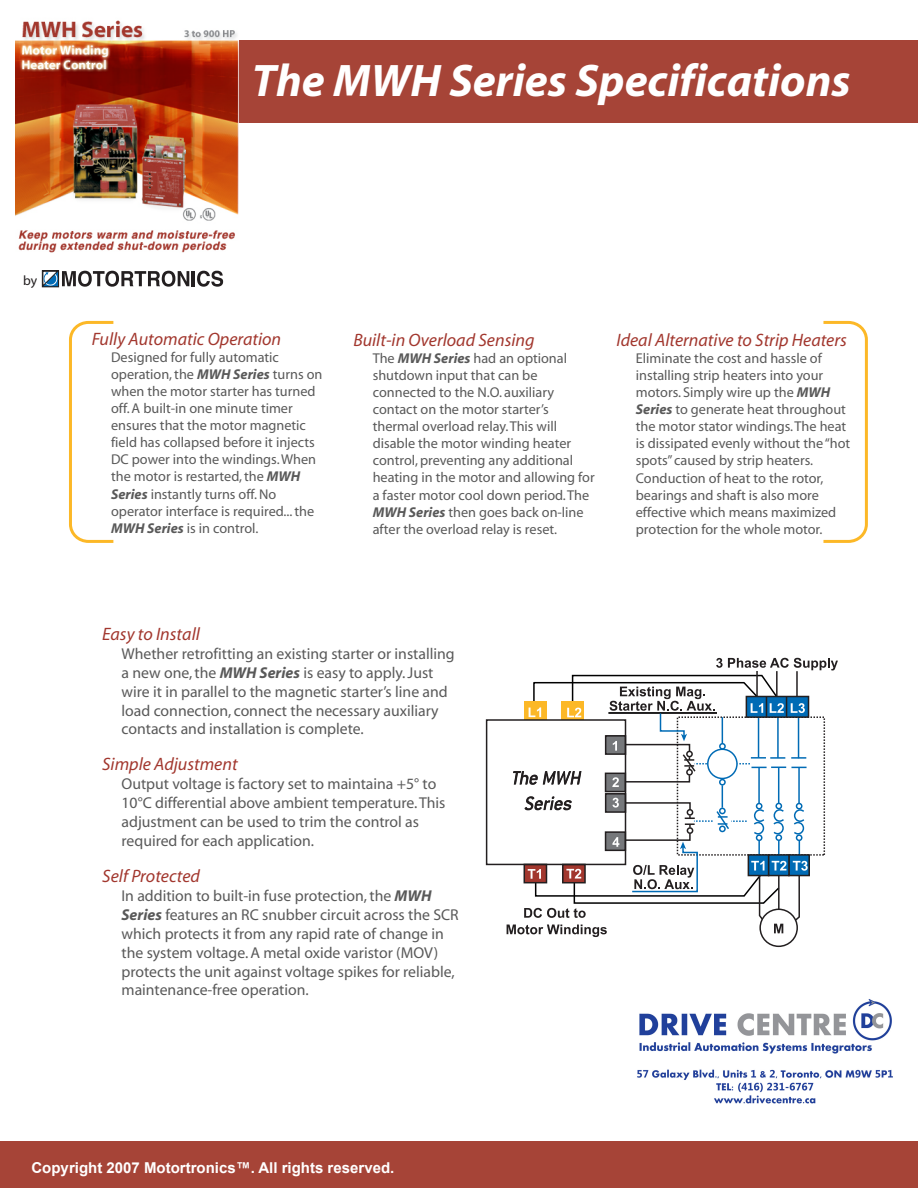
<style>
.page{position:relative;width:918px;height:1188px;background:#fff}
.page>*{position:absolute;margin:0;border:0;box-sizing:border-box;transform-origin:0 0}
.t1{font:italic 700 45.9px "Myriad";color:#fff}
.t2{font:italic 18px "Myriad";color:#a2372e}
.t3{font:15.75px/18.9px "Myriad";color:#595959}
.t4{font:700 15px "Arial";color:#fff}
.t5{font:14.25px/17.1px "Myriad";color:#595959}
.t6{font:13.65px "Myriad";color:#231f20}
.s1{font-weight:700;font-style:italic}
</style>
<div class="page">
<div style="left:0;top:1142px;width:918px;height:46px;background:#a64437"></div>
<div style="left:220px;top:40px;width:698px;height:83px;background:#a64437"></div>
<div style="left:42px;top:271px;width:17px;height:16px;border:1px solid #231f20"></div>
<svg style="left:43px;top:271px;width:146px;height:16px"></svg>
<hr style="left:192px;top:271px;width:3px;height:15px;background:#231f20">
<svg style="left:197px;top:271px;width:26px;height:16px"></svg>
<img style="left:15px;top:20px;width:224px;height:233px">
<div style="left:759px;top:909px;width:39px;height:38px;border:2px solid #231f20;border-radius:50%"></div>
<svg style="left:507px;top:658px;width:331px;height:279px"></svg>
<div style="left:486px;top:719px;width:140px;height:146px;border:2px solid #231f20"></div>
<svg style="left:69px;top:320px;width:45px;height:223px"></svg>
<svg style="left:823px;top:320px;width:45px;height:223px"></svg>
<img style="left:637px;top:999px;width:256px;height:105px">
<h1 class="t1" style="left:252px;top:56px;width:600px">The MWH Series Specifications</h1>
<p class="t6" style="left:23px;top:274px;width:16px">by</p>
<p class="t2" style="left:92px;top:330px;width:191px">Fully Automatic Operation</p>
<p class="t5" style="left:111px;top:349px;width:213px">Designed for fully automatic operation, the <span class="s1">MWH Series</span> turns on when the motor starter has turned off. A built-in one minute timer ensures that the motor magnetic field has collapsed before it injects<br>DC power into the windings. When the motor is restarted, the <span class="s1">MWH<br>Series</span> instantly turns off. No operator interface is required... the<br><span class="s1">MWH Series</span> is in control.</p>
<p class="t2" style="left:353px;top:331px;width:183px">Built-in Overload Sensing</p>
<p class="t5" style="left:373px;top:350px;width:223px">The <span class="s1">MWH Series</span> had an optional shutdown input that can be connected to the N.O. auxiliary contact on the motor starter’s thermal overload relay. This will disable the motor winding heater control, preventing any additional heating in the motor and allowing for a faster motor cool down period. The<br><span class="s1">MWH Series</span> then goes back on-line after the overload relay is reset.</p>
<p class="t2" style="left:617px;top:331px;width:232px">Ideal Alternative to Strip Heaters</p>
<p class="t5" style="left:636px;top:350px;width:216px">Eliminate the cost and hassle of installing strip heaters into your motors. Simply wire up the <span class="s1">MWH Series</span> to generate heat throughout the motor stator windings. The heat is dissipated evenly without the “hot spots” caused by strip heaters.<br>Conduction of heat to the rotor, bearings and shaft is also more effective which means maximized protection for the whole motor.</p>
<p class="t2" style="left:102px;top:625px;width:99px">Easy to Install</p>
<p class="t3" style="left:122px;top:645px;width:335px">Whether retrofitting an existing starter or installing a new one, the <span class="s1">MWH Series</span> is easy to apply. Just wire it in parallel to the magnetic starter’s line and load connection, connect the necessary auxiliary contacts and installation is complete.</p>
<p class="t2" style="left:102px;top:755px;width:137px">Simple Adjustment</p>
<p class="t3" style="left:122px;top:775px;width:325px">Output voltage is factory set to maintaina +5° to 10°C differential above ambient temperature. This adjustment can be used to trim the control as required for each application.</p>
<p class="t2" style="left:102px;top:867px;width:99px">Self Protected</p>
<p class="t3" style="left:122px;top:887px;width:339px">In addition to built-in fuse protection, the <span class="s1">MWH Series</span> features an RC snubber circuit across the SCR which protects it from any rapid rate of change in the system voltage. A metal oxide varistor (MOV) protects the unit against voltage spikes for reliable, maintenance-free operation.</p>
<p class="t4" style="left:32px;top:1157px;width:364px">Copyright 2007 Motortronics™. All rights reserved.</p>
</div>
